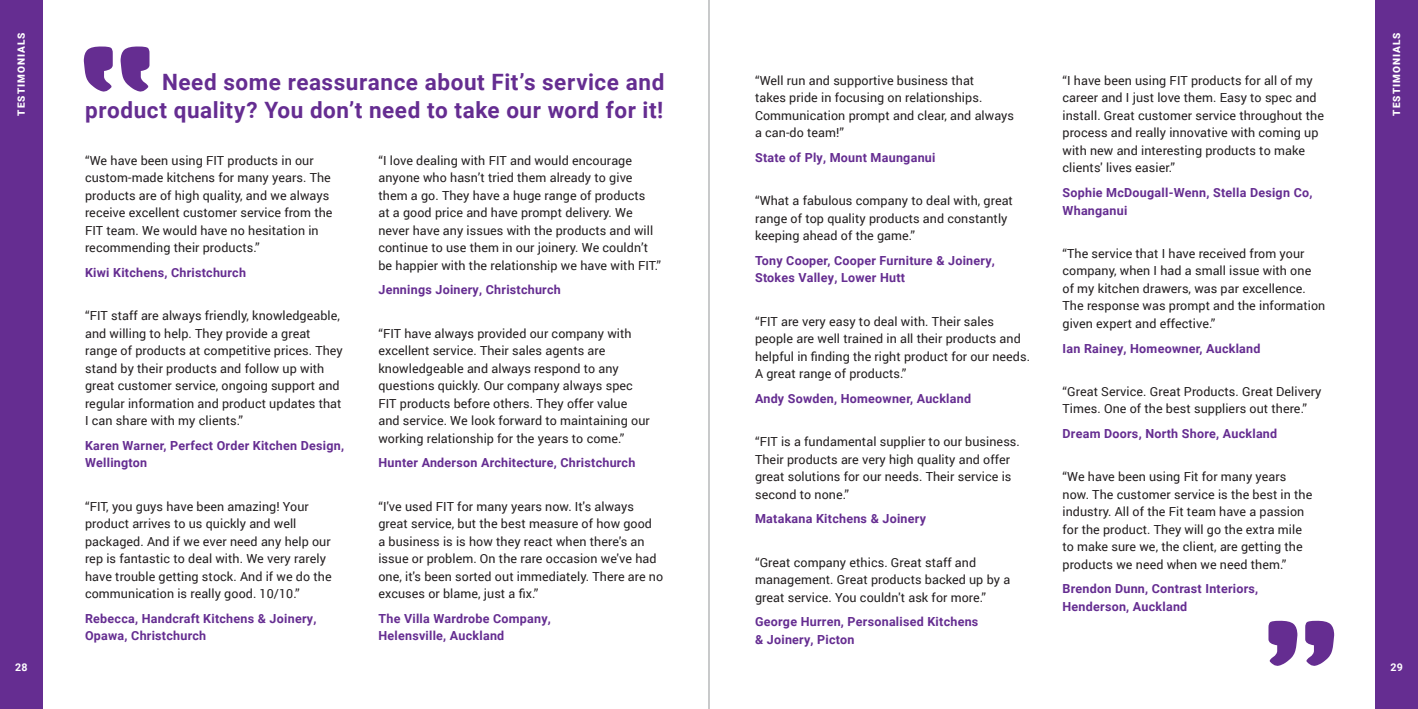
<style>
.page{position:relative;width:1418px;height:709px;background:#fff}
.page>*{position:absolute;margin:0;border:0;box-sizing:border-box;transform-origin:0 0}
.New_header{font:700 22.5px/28.1px "Roboto";letter-spacing:.025em;color:#652d91;text-align:right}
.DPS_-_Prod_Bullet_li{font:12.5px/17.5px "Roboto";letter-spacing:.005em;color:#231f20}
.DPS_-_Prod_Bullet_li-2{font:700 12.5px/17.5px "Roboto";letter-spacing:.02em;color:#652d91}
.New_header-2{font:700 10.62px "Roboto";color:#fff}
.New_header-3{font:900 10px "Roboto";letter-spacing:.105em;color:#fff}
</style>
<div class="page">
<div style="left:0;top:0;width:43px;height:709px;background:#652d91"></div>
<div style="left:1375px;top:0;width:42px;height:709px;background:#652d91"></div>
<svg style="left:84px;top:46px;width:29px;height:46px"></svg>
<svg style="left:121px;top:46px;width:28px;height:46px"></svg>
<svg style="left:1305px;top:620px;width:29px;height:46px"></svg>
<svg style="left:1268px;top:620px;width:29px;height:46px"></svg>
<hr style="left:708px;top:0;width:1px;height:709px;background:#939598">
<p class="New_header-3" style="left:14px;top:116px;width:85px;rotate:-90deg">TESTIMONIALS</p>
<p class="New_header-3" style="left:1389px;top:116px;width:85px;rotate:-90deg">TESTIMONIALS</p>
<p class="New_header" style="left:85px;top:67px;width:581px">Need some reassurance about Fit’s service and product quality? You don’t need to take our word for it!</p>
<p class="DPS_-_Prod_Bullet_li" style="left:85px;top:151px;width:249px">“We have been using FIT products in our custom-made kitchens for many years. The products are of high quality, and we always receive excellent customer service from the FIT team. We would have no hesitation in recommending their products.”</p>
<p class="DPS_-_Prod_Bullet_li-2" style="left:85px;top:263px;width:162px">Kiwi Kitchens, Christchurch</p>
<p class="DPS_-_Prod_Bullet_li" style="left:85px;top:306px;width:259px">“FIT staff are always friendly, knowledgeable, and willing to help. They provide a great range of products at competitive prices. They stand by their products and follow up with great customer service, ongoing support and regular information and product updates that I can share with my clients.”</p>
<p class="DPS_-_Prod_Bullet_li-2" style="left:85px;top:436px;width:260px">Karen Warner, Perfect Order Kitchen Design,<br>Wellington</p>
<p class="DPS_-_Prod_Bullet_li" style="left:85px;top:497px;width:248px">“FIT, you guys have been amazing! Your product arrives to us quickly and well packaged. And if we ever need any help our rep is fantastic to deal with. We very rarely have trouble getting stock. And if we do the communication is really good. 10/10.”</p>
<p class="DPS_-_Prod_Bullet_li-2" style="left:85px;top:609px;width:233px">Rebecca, Handcraft Kitchens &amp; Joinery,<br>Opawa, Christchurch</p>
<p class="DPS_-_Prod_Bullet_li" style="left:1062px;top:71px;width:263px">“I have been using FIT products for all of my career and I just love them. Easy to spec and install. Great customer service throughout the process and really innovative with coming up with new and interesting products to make clients' lives easier.”</p>
<p class="DPS_-_Prod_Bullet_li-2" style="left:1062px;top:183px;width:251px">Sophie McDougall-Wenn, Stella Design Co,</p>
<p class="DPS_-_Prod_Bullet_li-2" style="left:1062px;top:201px;width:66px">Whanganui</p>
<p class="DPS_-_Prod_Bullet_li" style="left:1062px;top:244px;width:264px">“The service that I have received from your company, when I had a small issue with one of my kitchen drawers, was par excellence.<br>The response was prompt and the information given expert and effective.”</p>
<p class="DPS_-_Prod_Bullet_li-2" style="left:1062px;top:339px;width:199px">Ian Rainey, Homeowner, Auckland</p>
<p class="DPS_-_Prod_Bullet_li" style="left:1062px;top:382px;width:260px">“Great Service. Great Products. Great Delivery<br>Times. One of the best suppliers out there.”</p>
<p class="DPS_-_Prod_Bullet_li-2" style="left:1062px;top:424px;width:216px">Dream Doors, North Shore, Auckland</p>
<p class="DPS_-_Prod_Bullet_li" style="left:1062px;top:467px;width:251px">“We have been using Fit for many years now. The customer service is the best in the industry. All of the Fit team have a passion for the product. They will go the extra mile to make sure we, the client, are getting the products we need when we need them.”</p>
<p class="DPS_-_Prod_Bullet_li-2" style="left:1062px;top:580px;width:197px">Brendon Dunn, Contrast Interiors,</p>
<p class="DPS_-_Prod_Bullet_li-2" style="left:1062px;top:597px;width:126px">Henderson, Auckland</p>
<p class="DPS_-_Prod_Bullet_li" style="left:755px;top:71px;width:260px">“Well run and supportive business that<br>takes pride in focusing on relationships.<br>Communication prompt and clear, and always</p>
<p class="DPS_-_Prod_Bullet_li" style="left:755px;top:124px;width:90px">a can-do team!”</p>
<p class="DPS_-_Prod_Bullet_li-2" style="left:755px;top:148px;width:182px">State of Ply, Mount Maunganui</p>
<p class="DPS_-_Prod_Bullet_li" style="left:755px;top:192px;width:259px">“What a fabulous company to deal with, great range of top quality products and constantly keeping ahead of the game.”</p>
<p class="DPS_-_Prod_Bullet_li-2" style="left:755px;top:251px;width:241px">Tony Cooper, Cooper Furniture &amp; Joinery,<br>Stokes Valley, Lower Hutt</p>
<p class="DPS_-_Prod_Bullet_li" style="left:755px;top:312px;width:276px">“FIT are very easy to deal with. Their sales people are well trained in all their products and helpful in finding the right product for our needs.<br>A great range of products.”</p>
<p class="DPS_-_Prod_Bullet_li-2" style="left:755px;top:389px;width:217px">Andy Sowden, Homeowner, Auckland</p>
<p class="DPS_-_Prod_Bullet_li" style="left:755px;top:432px;width:266px">“FIT is a fundamental supplier to our business.<br>Their products are very high quality and offer great solutions for our needs. Their service is second to none.”</p>
<p class="DPS_-_Prod_Bullet_li-2" style="left:755px;top:510px;width:172px">Matakana Kitchens &amp; Joinery</p>
<p class="DPS_-_Prod_Bullet_li" style="left:755px;top:553px;width:257px">“Great company ethics. Great staff and management. Great products backed up by a great service. You couldn't ask for more.”</p>
<p class="DPS_-_Prod_Bullet_li-2" style="left:755px;top:612px;width:225px">George Hurren, Personalised Kitchens</p>
<p class="DPS_-_Prod_Bullet_li-2" style="left:755px;top:630px;width:101px">&amp; Joinery, Picton</p>
<p class="DPS_-_Prod_Bullet_li" style="left:378px;top:151px;width:284px">“I love dealing with FIT and would encourage anyone who hasn’t tried them already to give them a go. They have a huge range of products<br>at a good price and have prompt delivery. We never have any issues with the products and will continue to use them in our joinery. We couldn’t be happier with the relationship we have with FIT.”</p>
<p class="DPS_-_Prod_Bullet_li-2" style="left:378px;top:280px;width:184px">Jennings Joinery, Christchurch</p>
<p class="DPS_-_Prod_Bullet_li" style="left:378px;top:324px;width:273px">“FIT have always provided our company with excellent service. Their sales agents are knowledgeable and always respond to any questions quickly. Our company always spec FIT products before others. They offer value and service. We look forward to maintaining our working relationship for the years to come.”</p>
<p class="DPS_-_Prod_Bullet_li-2" style="left:378px;top:453px;width:258px">Hunter Anderson Architecture, Christchurch</p>
<p class="DPS_-_Prod_Bullet_li" style="left:378px;top:497px;width:286px">“I've used FIT for many years now. It's always great service, but the best measure of how good<br>a business is is how they react when there's an issue or problem. On the rare occasion we've had one, it's been sorted out immediately. There are no excuses or blame, just a fix.”</p>
<p class="DPS_-_Prod_Bullet_li-2" style="left:378px;top:609px;width:174px">The Villa Wardrobe Company,</p>
<p class="DPS_-_Prod_Bullet_li-2" style="left:378px;top:626px;width:127px">Helensville, Auckland</p>
<p class="New_header-2" style="left:15px;top:660px;width:14px">28</p>
<p class="New_header-2" style="left:1390px;top:660px;width:14px">29</p>
</div>
